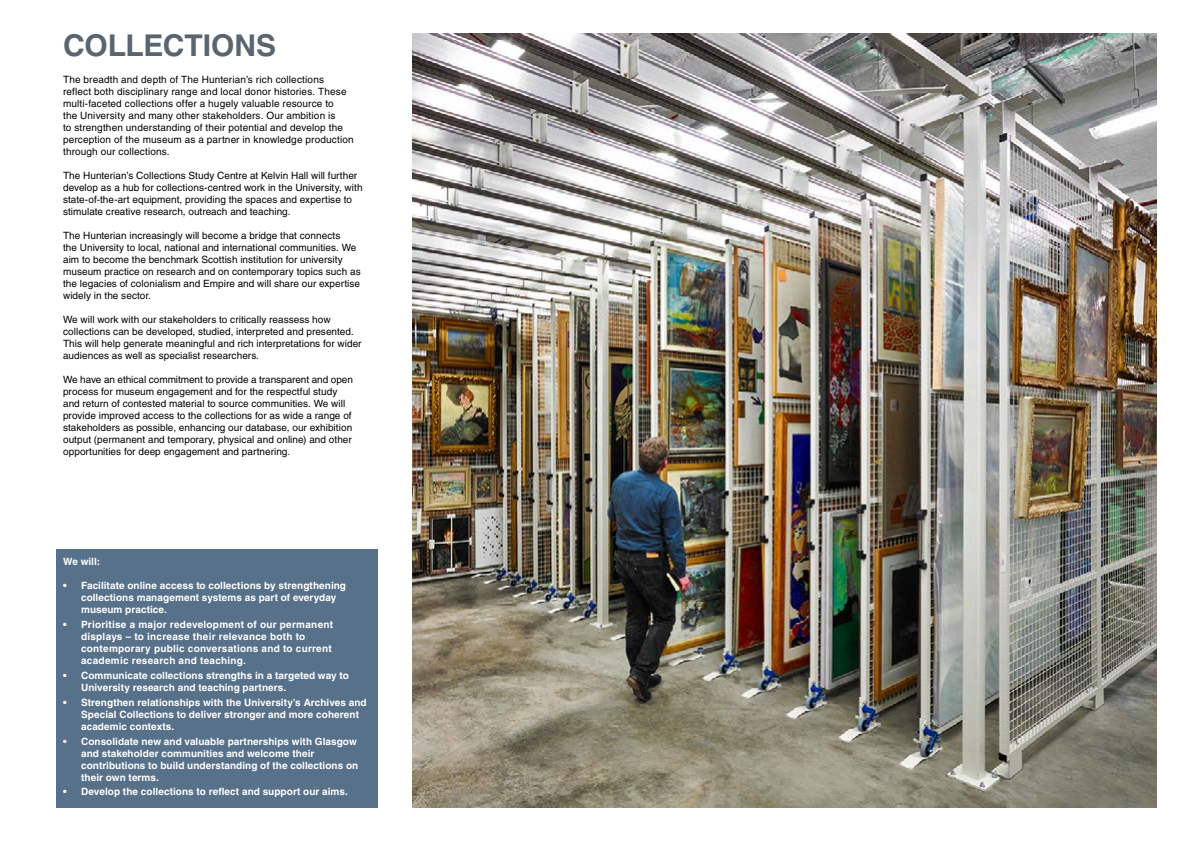
<style>
.page{position:relative;width:1191px;height:842px;background:#fff}
.page>*{position:absolute;margin:0;border:0;box-sizing:border-box;transform-origin:0 0}
.t1{font:700 30px "Helvetica LT Std";letter-spacing:-.005em;color:#596670}
.t2{font:10px/12px "Helvetica LT Std";letter-spacing:.005em;color:#000}
.t3{font:700 10px/12px "Helvetica LT Std";letter-spacing:.005em;color:#fff}
.t4{font:700 10px/12px "Helvetica LT Std";letter-spacing:.025em;color:#fff}
</style>
<div class="page">
<img style="left:412px;top:33px;width:745px;height:775px">
<div style="left:57px;top:549px;width:321px;height:259px;background:#58718a"></div>
<h1 class="t1" style="left:63px;top:27px;width:214px">COLLECTIONS</h1>
<p class="t2" style="left:63px;top:73px;width:292px">The breadth and depth of The Hunterian’s rich collections reflect both disciplinary range and local donor histories. These multi-faceted collections offer a hugely valuable resource to<br>the University and many other stakeholders. Our ambition is<br>to strengthen understanding of their potential and develop the perception of the museum as a partner in knowledge production through our collections.</p>
<p class="t2" style="left:63px;top:169px;width:301px">The Hunterian’s Collections Study Centre at Kelvin Hall will further develop as a hub for collections-centred work in the University, with state-of-the-art equipment, providing the spaces and expertise to stimulate creative research, outreach and teaching.</p>
<p class="t2" style="left:63px;top:229px;width:299px">The Hunterian increasingly will become a bridge that connects<br>the University to local, national and international communities. We aim to become the benchmark Scottish institution for university museum practice on research and on contemporary topics such as the legacies of colonialism and Empire and will share our expertise widely in the sector.</p>
<p class="t2" style="left:63px;top:313px;width:300px">We will work with our stakeholders to critically reassess how collections can be developed, studied, interpreted and presented.<br>This will help generate meaningful and rich interpretations for wider audiences as well as specialist researchers.</p>
<p class="t2" style="left:63px;top:373px;width:291px">We have an ethical commitment to provide a transparent and open process for museum engagement and for the respectful study and return of contested material to source communities. We will provide improved access to the collections for as wide a range of stakeholders as possible, enhancing our database, our exhibition output (permanent and temporary, physical and online) and other opportunities for deep engagement and partnering.</p>
<p class="t3" style="left:63px;top:556px;width:38px">We will:</p>
<p class="t3" style="left:81px;top:580px;width:266px;text-indent:-18px">• Facilitate online access to collections by strengthening collections management systems as part of everyday museum practice.</p>
<p class="t4" style="left:81px;top:618px;width:254px;text-indent:-18px">• Prioritise a major redevelopment of our permanent displays – to increase their relevance both to contemporary public conversations and to current academic research and teaching.</p>
<p class="t3" style="left:81px;top:669px;width:269px;text-indent:-18px">• Communicate collections strengths in a targeted way to<br>University research and teaching partners.</p>
<p class="t3" style="left:81px;top:696px;width:287px;text-indent:-18px">• Strengthen relationships with the University’s Archives and<br>Special Collections to deliver stronger and more coherent academic contexts.</p>
<p class="t3" style="left:81px;top:735px;width:279px;text-indent:-18px">• Consolidate new and valuable partnerships with Glasgow and stakeholder communities and welcome their contributions to build understanding of the collections on their own terms.</p>
<p class="t3" style="left:63px;top:786px;width:286px">• Develop the collections to reflect and support our aims.</p>
</div>
